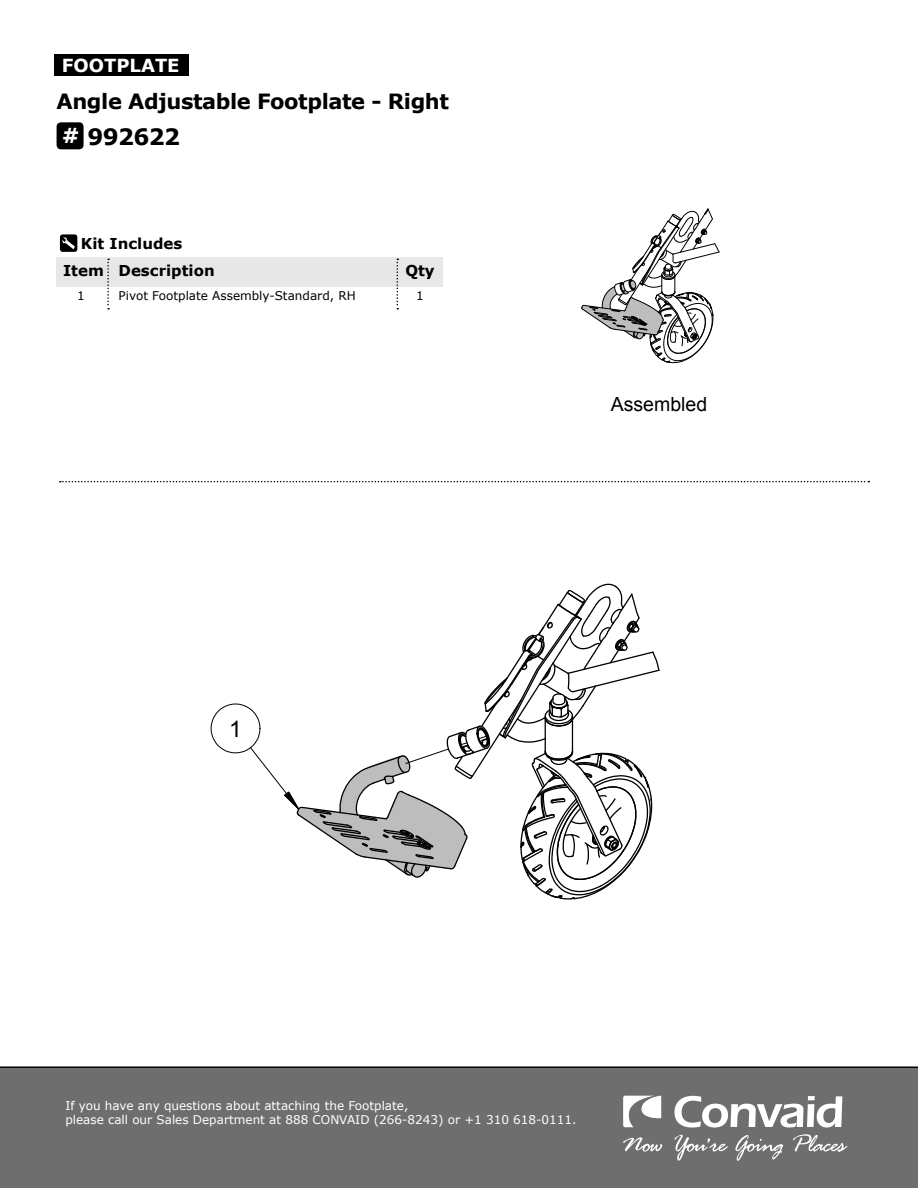
<style>
.page{position:relative;width:918px;height:1188px;background:#fff}
.page>*{position:absolute;margin:0;border:0;box-sizing:border-box;transform-origin:0 0}
.t1{font:22.8px "Arial";color:#000}
.t2{font:700 22.5px "Verdana";letter-spacing:-.03em;color:#000}
.t3{font:700 21px "Verdana";letter-spacing:-.02em;color:#000}
.t4{font:19.5px "Arial";color:#000}
.t5{font:700 18px "Verdana";color:#fff}
.t6{font:700 15px "Verdana";color:#000}
.t7{font:12px/13.5px "Verdana";color:#fff}
.t8{font:12px "Verdana";color:#000}
.t9{font:10.5px "Arial";letter-spacing:.005em;color:#000}
.s1{font-size:20.7px;color:#fff}
</style>
<div class="page">
<div style="left:0;top:1068px;width:918px;height:120px;background:#6e6e6e"></div>
<hr style="left:0;top:1066px;width:918px;height:2px;background:#000">
<svg style="left:623px;top:1137px;width:39px;height:15px"></svg>
<svg style="left:675px;top:1135px;width:53px;height:26px"></svg>
<svg style="left:735px;top:1135px;width:48px;height:26px"></svg>
<svg style="left:793px;top:1134px;width:54px;height:18px"></svg>
<svg style="left:623px;top:1096px;width:38px;height:31px"></svg>
<svg style="left:674px;top:1096px;width:168px;height:32px"></svg>
<div style="left:54px;top:54px;width:135px;height:22px;background:#000"></div>
<svg style="left:581px;top:208px;width:139px;height:156px"></svg>
<svg style="left:210px;top:583px;width:450px;height:317px"></svg>
<svg style="left:60px;top:481px;width:809px;height:1px"></svg>
<div style="left:57px;top:257px;width:386px;height:29px;background:#e7e7e7"></div>
<svg style="left:397px;top:259px;width:1px;height:51px"></svg>
<svg style="left:107px;top:259px;width:2px;height:51px"></svg>
<div style="left:57px;top:122px;width:27px;height:27px;background:#000;border-radius:4px"></div>
<div style="left:60px;top:234px;width:17px;height:18px;background:#000;border-radius:3px"></div>
<svg style="left:62px;top:237px;width:13px;height:12px"></svg>
<h3 class="t5" style="left:62px;top:54px;width:119px">FOOTPLATE</h3>
<h3 class="t3" style="left:57px;top:88px;width:394px">Angle Adjustable Footplate - Right</h3>
<h2 class="t2" style="left:62px;top:122px;width:120px"><span class="s1">#</span> 992622</h2>
<p class="t6" style="left:81px;top:234px;width:103px">Kit Includes</p>
<p class="t6" style="left:63px;top:261px;width:153px">Item Description</p>
<p class="t6" style="left:405px;top:261px;width:31px">Qty</p>
<p class="t8" style="left:77px;top:288px;width:9px">1</p>
<p class="t8" style="left:119px;top:288px;width:239px">Pivot Footplate Assembly-Standard, RH</p>
<p class="t8" style="left:416px;top:288px;width:9px">1</p>
<h1 class="t1" style="left:229px;top:714px;width:14px">1</h1>
<h3 class="t4" style="left:611px;top:391px;width:98px">Assembled</h3>
<p class="t9" style="left:604px;top:394px;width:53px">Assembled</p>
<p class="t7" style="left:65px;top:1099px;width:513px">If you have any questions about attaching the Footplate,<br>please call our Sales Department at 888 CONVAID (266-8243) or +1 310 618-0111.</p>
</div>
